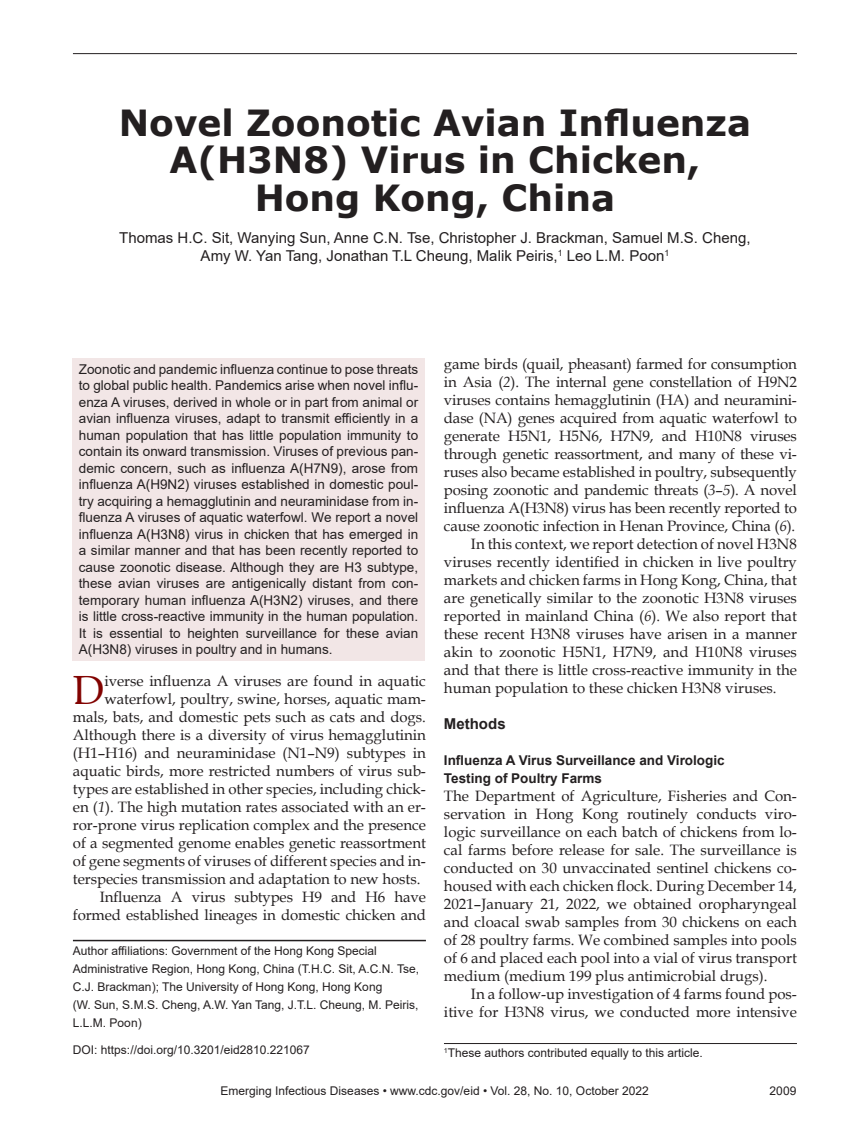
<style>
.page{position:relative;width:851px;height:1134px;background:#fff}
.page>*{position:absolute;margin:0;border:0;box-sizing:border-box;transform-origin:0 0}
.Drop_Cap{font:40.8px "Book Antiqua";color:#820301}
.Article_Title{font:700 36px/37.5px "Verdana";color:#231f20;text-align:center}
.Body_Text{font:15px/18px "Book Antiqua";color:#231f20;text-align:right}
.Drop_Cap-2{font:15px "Book Antiqua";letter-spacing:-.005em;color:#231f20}
.BodyText2{font:15px/18px "Book Antiqua";color:#231f20;text-align:justify}
.Authors{font:15px/18px "Arial";color:#231f20;text-align:center}
.t1{font:700 15px "Arial";color:#231f20}
.Abstract{font:13.5px/16.5px "Arial";color:#231f20;text-align:justify}
.t2{font:700 13.5px/18px "Arial";color:#231f20}
.Affiliations{font:12px/18px "Arial";color:#231f20}
.Footnote{font:12px "Arial";color:#231f20}
.DOI{font:12px "Arial";color:#231f20}
.s1{font-style:italic}
</style>
<div class="page">
<hr style="left:73px;top:53px;width:723px;height:1px;background:#231f20">
<div style="left:72px;top:358px;width:353px;height:303px;background:#f2e6e6"></div>
<hr style="left:73px;top:940px;width:353px;height:1px;background:#231f20">
<hr style="left:444px;top:1043px;width:353px;height:1px;background:#231f20">
<p class="Article_Title" style="left:119px;top:103px;width:634px">Novel Zoonotic Avian Influenza<br>A(H3N8) Virus in Chicken,<br>Hong Kong, China</p>
<p class="Authors" style="left:119px;top:229px;width:633px">Thomas H.C. Sit, Wanying Sun, Anne C.N. Tse, Christopher J. Brackman, Samuel M.S. Cheng,<br>Amy W. Yan Tang, Jonathan T.L Cheung, Malik Peiris,<sup>1</sup> Leo L.M. Poon<sup>1</sup></p>
<p class="Body_Text" style="left:444px;top:355px;width:354px;text-align:justify">game birds (quail, pheasant) farmed for consumption in Asia (<span class="s1">2</span>). The internal gene constellation of H9N2 viruses contains hemagglutinin (HA) and neuramini&shy;dase (NA) genes acquired from aquatic waterfowl to generate H5N1, H5N6, H7N9, and H10N8 viruses through genetic reassortment, and many of these vi&shy;ruses also became established in poultry, subsequently posing zoonotic and pandemic threats (<span class="s1">3</span>–<span class="s1">5</span>). A novel influenza A(H3N8) virus has been recently reported to cause zoonotic infection in Henan Province, China (<span class="s1">6</span>).</p>
<p class="Body_Text" style="left:444px;top:535px;width:354px;text-align:justify;text-indent:27px">In this context, we report detection of novel H3N8 viruses recently identified in chicken in live poultry markets and chicken farms in Hong Kong, China, that are genetically similar to the zoonotic H3N8 viruses reported in mainland China (<span class="s1">6</span>). We also report that these recent H3N8 viruses have arisen in a manner akin to zoonotic H5N1, H7N9, and H10N8 viruses and that there is little cross-reactive immunity in the human population to these chicken H3N8 viruses.</p>
<h1 class="t1" style="left:444px;top:714px;width:63px">Methods</h1>
<h2 class="t2" style="left:444px;top:752px;width:282px">Influenza A Virus Surveillance and Virologic<br>Testing of Poultry Farms</h2>
<p class="BodyText2" style="left:444px;top:787px;width:354px">The Department of Agriculture, Fisheries and Con&shy;servation in Hong Kong routinely conducts viro&shy;logic surveillance on each batch of chickens from lo&shy;cal farms before release for sale. The surveillance is conducted on 30 unvaccinated sentinel chickens co&shy;housed with each chicken flock. During December 14, 2021–January 21, 2022, we obtained oropharyngeal and cloacal swab samples from 30 chickens on each of 28 poultry farms. We combined samples into pools of 6 and placed each pool into a vial of virus transport medium (medium 199 plus antimicrobial drugs).</p>
<p class="Body_Text" style="left:444px;top:985px;width:354px">In a follow-up investigation of 4 farms found pos&shy;itive for H3N8 virus, we conducted more intensive</p>
<p class="Abstract" style="left:79px;top:361px;width:341px">Zoonotic and pandemic influenza continue to pose threats to global public health. Pandemics arise when novel influ&shy;enza A viruses, derived in whole or in part from animal or avian influenza viruses, adapt to transmit efficiently in a human population that has little population immunity to contain its onward transmission. Viruses of previous pan&shy;demic concern, such as influenza A(H7N9), arose from influenza A(H9N2) viruses established in domestic poul&shy;try acquiring a hemagglutinin and neuraminidase from in&shy;fluenza A viruses of aquatic waterfowl. We report a novel influenza A(H3N8) virus in chicken that has emerged in a similar manner and that has been recently reported to cause zoonotic disease. Although they are H3 subtype, these avian viruses are antigenically distant from con&shy;temporary human influenza A(H3N2) viruses, and there is little cross-reactive immunity in the human population.<br>It is essential to heighten surveillance for these avian A(H3N8) viruses in poultry and in humans.</p>
<p class="Drop_Cap" style="left:73px;top:662px;width:33px">D</p>
<p class="Drop_Cap-2" style="left:104px;top:670px;width:323px">iverse influenza A viruses are found in aquatic</p>
<p class="Drop_Cap-2" style="left:104px;top:688px;width:323px">waterfowl, poultry, swine, horses, aquatic mam-</p>
<p class="Drop_Cap-2" style="left:73px;top:706px;width:354px">mals, bats, and domestic pets such as cats and dogs.</p>
<p class="Drop_Cap-2" style="left:73px;top:724px;width:354px">Although there is a diversity of virus hemagglutinin</p>
<p class="Drop_Cap-2" style="left:73px;top:742px;width:354px">(H1–H16) and neuraminidase (N1–N9) subtypes in</p>
<p class="Drop_Cap-2" style="left:73px;top:760px;width:354px">aquatic birds, more restricted numbers of virus sub-</p>
<p class="Drop_Cap-2" style="left:73px;top:778px;width:354px">types are established in other species, including chick-</p>
<p class="Drop_Cap-2" style="left:73px;top:796px;width:354px">en (<span class="s1">1</span>). The high mutation rates associated with an er-</p>
<p class="Drop_Cap-2" style="left:73px;top:814px;width:354px">ror-prone virus replication complex and the presence</p>
<p class="Drop_Cap-2" style="left:73px;top:832px;width:354px">of a segmented genome enables genetic reassortment</p>
<p class="Drop_Cap-2" style="left:73px;top:850px;width:354px">of gene segments of viruses of different species and in-</p>
<p class="Drop_Cap-2" style="left:73px;top:868px;width:349px">terspecies transmission and adaptation to new hosts.</p>
<p class="Body_Text" style="left:73px;top:887px;width:354px">Influenza A virus subtypes H9 and H6 have formed established lineages in domestic chicken and</p>
<p class="Affiliations" style="left:73px;top:942px;width:347px">Author affiliations: Government of the Hong Kong Special Administrative Region, Hong Kong, China (T.H.C. Sit, A.C.N. Tse, C.J. Brackman); The University of Hong Kong, Hong Kong<br>(W. Sun, S.M.S. Cheng, A.W. Yan Tang, J.T.L. Cheung, M. Peiris, L.L.M. Poon)</p>
<p class="DOI" style="left:73px;top:1041px;width:238px">DOI: https://doi.org/10.3201/eid2810.221067</p>
<p class="Footnote" style="left:444px;top:1045px;width:260px"><sup>1</sup>These authors contributed equally to this article.</p>
<p class="Affiliations" style="left:220px;top:1082px;width:429px">Emerging Infectious Diseases • www.cdc.gov/eid • Vol. 28, No. 10, October 2022</p>
<p class="Affiliations" style="left:769px;top:1082px;width:28px">2009</p>
</div>
